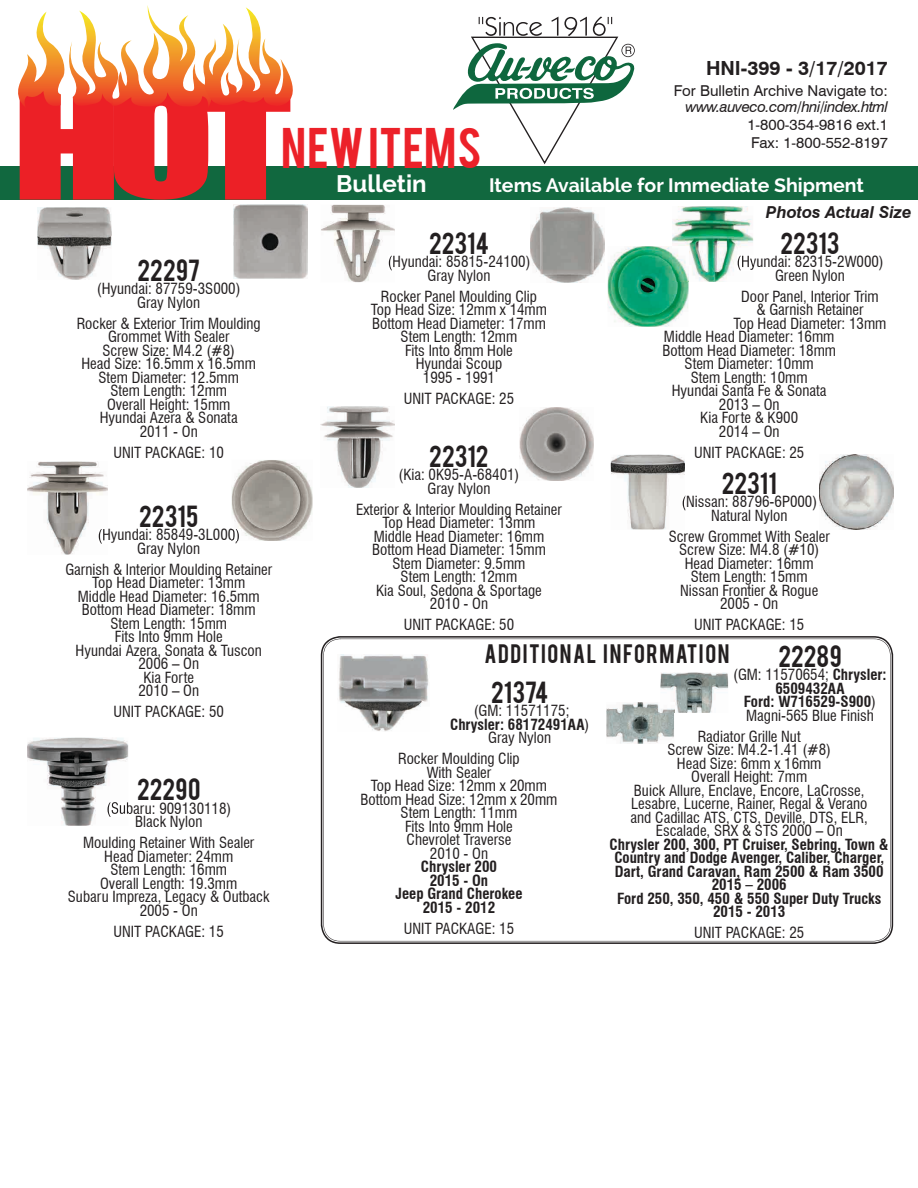
<style>
.page{position:relative;width:918px;height:1188px;background:#fff}
.page>*{position:absolute;margin:0;border:0;box-sizing:border-box;transform-origin:0 0}
.t1{font:45px "Bebas";letter-spacing:.015em;color:#ec2129}
.t2{font:24px "Bebas";color:#231f20}
.t3{font:700 24px "Raleway";color:#fff}
.t4{font:21px "Bebas";letter-spacing:.07em;color:#231f20}
.t5{font:700 19.5px "Raleway";color:#fff}
.t6{font:700 19.5px "Swiss 721 BT";color:#231f20}
.t7{font:italic 700 16.5px "Swiss 721 BT";color:#231f20}
.t8{font:condensed 15px/13.5px "Swiss 721 BT";color:#231f20;text-align:center}
.t9{font:700 condensed 15px/13.5px "Swiss 721 BT";color:#231f20;text-align:center}
.t10{font:15px/18px "Swiss 721 BT";color:#231f20}
.t11{font:italic 15px "Swiss 721 BT";letter-spacing:-.03em;color:#231f20}
.s1{font-weight:400}
.s2{font-weight:700}
</style>
<div class="page">
<div style="left:0;top:166px;width:918px;height:34px;background:#11683f"></div>
<svg style="left:453px;top:16px;width:182px;height:149px"></svg>
<svg style="left:18px;top:5px;width:275px;height:195px"></svg>
<svg style="left:321px;top:636px;width:572px;height:308px;background:#777475"></svg>
<svg style="left:323px;top:639px;width:568px;height:302px"></svg>
<img style="left:660px;top:673px;width:68px;height:40px">
<img style="left:321px;top:407px;width:74px;height:80px">
<img style="left:520px;top:407px;width:74px;height:74px">
<img style="left:321px;top:205px;width:74px;height:77px">
<img style="left:389px;top:256px;width:6px;height:14px">
<img style="left:530px;top:208px;width:75px;height:74px">
<img style="left:27px;top:461px;width:81px;height:94px">
<img style="left:99px;top:529px;width:9px;height:15px">
<img style="left:27px;top:738px;width:101px;height:88px">
<img style="left:108px;top:802px;width:20px;height:15px">
<img style="left:233px;top:205px;width:75px;height:74px">
<img style="left:38px;top:208px;width:74px;height:71px">
<img style="left:338px;top:654px;width:92px;height:77px">
<img style="left:606px;top:702px;width:68px;height:42px">
<img style="left:660px;top:702px;width:14px;height:11px">
<img style="left:819px;top:455px;width:74px;height:74px">
<img style="left:611px;top:455px;width:74px;height:75px">
<svg style="left:683px;top:496px;width:2px;height:15px"></svg>
<img style="left:672px;top:206px;width:81px;height:76px">
<img style="left:738px;top:256px;width:15px;height:14px">
<img style="left:608px;top:246px;width:80px;height:81px">
<img style="left:672px;top:246px;width:16px;height:36px">
<img style="left:232px;top:460px;width:81px;height:81px">
<svg style="left:232px;top:529px;width:7px;height:12px"></svg>
<h2 class="t2" style="left:138px;top:252px;width:64px">22297</h2>
<p class="t8" style="left:97px;top:282px;width:145px">(Hyundai: 87759-3S000)<br>Gray Nylon</p>
<p class="t8" style="left:77px;top:316px;width:186px">Rocker &amp; Exterior Trim Moulding<br>Grommet With Sealer<br>Screw Size: M4.2 (#8)<br>Head Size: 16.5mm x 16.5mm<br>Stem Diameter: 12.5mm<br>Stem Length: 12mm<br>Overall Height: 15mm<br>Hyundai Azera &amp; Sonata<br>2011 - On</p>
<p class="t8" style="left:114px;top:445px;width:112px">UNIT PACKAGE: 10</p>
<h2 class="t2" style="left:139px;top:499px;width:60px">22315</h2>
<p class="t8" style="left:97px;top:528px;width:144px">(Hyundai: 85849-3L000)<br>Gray Nylon</p>
<p class="t8" style="left:65px;top:563px;width:208px">Garnish &amp; Interior Moulding Retainer<br>Top Head Diameter: 13mm<br>Middle Head Diameter: 16.5mm<br>Bottom Head Diameter: 18mm<br>Stem Length: 15mm<br>Fits Into 9mm Hole<br>Hyundai Azera, Sonata &amp; Tuscon<br>2006 – On<br>Kia Forte<br>2010 – On</p>
<p class="t8" style="left:114px;top:705px;width:112px">UNIT PACKAGE: 50</p>
<h2 class="t2" style="left:137px;top:772px;width:65px">22290</h2>
<p class="t8" style="left:106px;top:801px;width:127px">(Subaru: 909130118)<br>Black Nylon</p>
<p class="t8" style="left:68px;top:836px;width:203px">Moulding Retainer With Sealer<br>Head Diameter: 24mm<br>Stem Length: 16mm<br>Overall Length: 19.3mm<br>Subaru Impreza, Legacy &amp; Outback<br>2005 - On</p>
<p class="t8" style="left:114px;top:924px;width:112px">UNIT PACKAGE: 15</p>
<h1 class="t1" style="left:281px;top:115px;width:202px">NEW ITEMS</h1>
<h2 class="t3" style="left:336px;top:170px;width:92px">Bulletin</h2>
<h3 class="t6" style="left:706px;top:57px;width:183px">HNI-399 - 3/17/2017</h3>
<p class="t10" style="left:674px;top:81px;width:216px">For Bulletin Archive Navigate to:</p>
<p class="t11" style="left:685px;top:98px;width:204px">www.auveco.com/hni/index.html</p>
<p class="t10" style="left:747px;top:116px;width:142px">1-800-354-9816 ext.1<br>Fax: 1-800-552-8197</p>
<h3 class="t5" style="left:489px;top:174px;width:376px">Items Available for Immediate Shipment</h3>
<p class="t7" style="left:766px;top:203px;width:147px">Photos Actual Size</p>
<h2 class="t2" style="left:429px;top:225px;width:61px">22314</h2>
<p class="t8" style="left:387px;top:255px;width:145px">(Hyundai: 85815-24100)<br>Gray Nylon</p>
<p class="t8" style="left:371px;top:289px;width:178px">Rocker Panel Moulding Clip<br>Top Head Size: 12mm x 14mm<br>Bottom Head Diameter: 17mm<br>Stem Length: 12mm<br>Fits Into 8mm Hole<br>Hyundai Scoup<br>1995 - 1991</p>
<p class="t8" style="left:404px;top:391px;width:112px">UNIT PACKAGE: 25</p>
<h2 class="t2" style="left:780px;top:225px;width:61px">22313</h2>
<p class="t8" style="left:736px;top:255px;width:149px">(Hyundai: 82315-2W000)<br>Green Nylon</p>
<p class="t8" style="left:741px;top:289px;width:139px">Door Panel, Interior Trim</p>
<p class="t8" style="left:756px;top:303px;width:109px">&amp; Garnish Retainer</p>
<p class="t8" style="left:734px;top:316px;width:154px">Top Head Diameter: 13mm</p>
<p class="t8" style="left:664px;top:330px;width:172px">Middle Head Diameter: 16mm</p>
<p class="t8" style="left:662px;top:343px;width:175px">Bottom Head Diameter: 18mm</p>
<p class="t8" style="left:685px;top:357px;width:131px">Stem Diameter: 10mm</p>
<p class="t8" style="left:691px;top:370px;width:118px">Stem Length: 10mm</p>
<p class="t8" style="left:672px;top:384px;width:156px">Hyundai Santa Fe &amp; Sonata</p>
<p class="t8" style="left:719px;top:397px;width:62px">2013 – On</p>
<p class="t8" style="left:700px;top:411px;width:99px">Kia Forte &amp; K900</p>
<p class="t8" style="left:719px;top:424px;width:62px">2014 – On</p>
<p class="t8" style="left:694px;top:445px;width:112px">UNIT PACKAGE: 25</p>
<h2 class="t2" style="left:722px;top:466px;width:56px">22311</h2>
<p class="t8" style="left:681px;top:495px;width:137px">(Nissan: 88796-6P000)<br>Natural Nylon</p>
<p class="t8" style="left:669px;top:530px;width:163px">Screw Grommet With Sealer<br>Screw Size: M4.8 (#10)<br>Head Diameter: 16mm<br>Stem Length: 15mm<br>Nissan Frontier &amp; Rogue<br>2005 - On</p>
<p class="t8" style="left:694px;top:618px;width:112px">UNIT PACKAGE: 15</p>
<h2 class="t2" style="left:778px;top:639px;width:65px">22289</h2>
<p class="t9" style="left:733px;top:668px;width:155px"><span class="s1">(GM: 11570654;</span> Chrysler:<br>6509432AA<br>Ford: W716529-S900<span class="s1">)<br>Magni-565 Blue Finish</span></p>
<p class="t8" style="left:631px;top:729px;width:239px">Radiator Grille Nut<br>Screw Size: M4.2-1.41 (#8)<br>Head Size: 6mm x 16mm<br>Overall Height: 7mm<br>Buick Allure, Enclave, Encore, LaCrosse,<br>Lesabre, Lucerne, Rainer, Regal &amp; Verano and Cadillac ATS, CTS, Deville, DTS, ELR,<br>Escalade, SRX &amp; STS 2000 – On</p>
<p class="t9" style="left:610px;top:837px;width:281px">Chrysler 200, 300, PT Cruiser, Sebring, Town &amp;<br>Country and Dodge Avenger, Caliber, Charger,<br>Dart, Grand Caravan, Ram 2500 &amp; Ram 3500<br>2015 – 2006<br>Ford 250, 350, 450 &amp; 550 Super Duty Trucks<br>2015 - 2013</p>
<p class="t8" style="left:694px;top:926px;width:112px">UNIT PACKAGE: 25</p>
<h2 class="t2" style="left:429px;top:439px;width:61px">22312</h2>
<p class="t8" style="left:399px;top:468px;width:122px">(Kia: 0K95-A-68401)<br>Gray Nylon</p>
<p class="t8" style="left:356px;top:503px;width:207px">Exterior &amp; Interior Moulding Retainer<br>Top Head Diameter: 13mm<br>Middle Head Diameter: 16mm<br>Bottom Head Diameter: 15mm<br>Stem Diameter: 9.5mm<br>Stem Length: 12mm<br>Kia Soul, Sedona &amp; Sportage<br>2010 - On</p>
<p class="t8" style="left:404px;top:618px;width:112px">UNIT PACKAGE: 50</p>
<h3 class="t4" style="left:484px;top:638px;width:246px">ADDITIONAL INFORMATION</h3>
<h2 class="t2" style="left:491px;top:675px;width:58px">21374</h2>
<p class="t8" style="left:450px;top:704px;width:141px">(GM: 11571175;<br><span class="s2">Chrysler: 68172491AA</span>)<br>Gray Nylon</p>
<p class="t8" style="left:361px;top:752px;width:198px">Rocker Moulding Clip<br>With Sealer<br>Top Head Size: 12mm x 20mm<br>Bottom Head Size: 12mm x 20mm<br>Stem Length: 11mm<br>Fits Into 9mm Hole<br>Chevrolet Traverse<br>2010 - On</p>
<p class="t9" style="left:395px;top:860px;width:129px">Chrysler 200<br>2015 - On<br>Jeep Grand Cherokee<br>2015 - 2012</p>
<p class="t8" style="left:404px;top:921px;width:112px">UNIT PACKAGE: 15</p>
</div>
